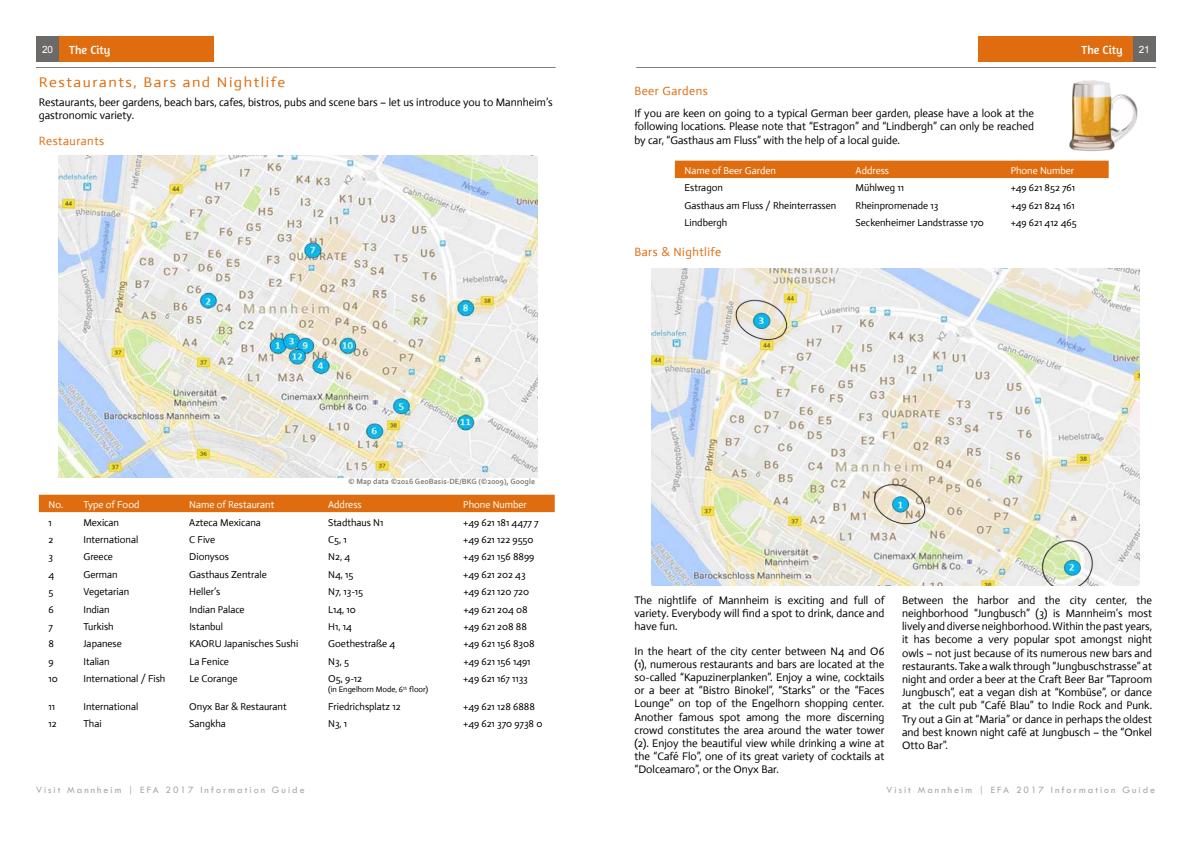
<style>
.page{position:relative;width:1191px;height:842px;background:#fff}
.page>*{position:absolute;margin:0;border:0;box-sizing:border-box;transform-origin:0 0}
.t1{font:14px "Actor";letter-spacing:.1em;color:#df6e10;scale:1.1 1}
.t2{font:12px "Amaranth";color:#fff}
.t3{font:12px "Actor";letter-spacing:.04em;color:#df6c0f}
.t4{font:12px "Actor";letter-spacing:.04em;color:#df6e10}
.t5{font:12px "Actor";letter-spacing:.04em;color:#df6d0e}
.t6{font:11px/13.2px "Actor";color:#000;text-align:justify}
.t7{font:10px "Actor";color:#000}
.t8{font:10px "Actor";color:#fff}
.t9{font:10px "Tw Cen";letter-spacing:.2em;color:#a6a7a7}
.t10{font:10px "Arial";color:#fff}
.t11{font:700 8px "Corbel";color:#7e7f71}
.t12{font:8px "Actor";color:#000}
</style>
<div class="page">
<div style="left:1132px;top:36px;width:23px;height:25px;background:#6c6a68"></div>
<div style="left:36px;top:36px;width:23px;height:25px;background:#6c6a68"></div>
<div style="left:978px;top:36px;width:154px;height:25px;background:#df6d0f"></div>
<div style="left:59px;top:36px;width:154px;height:25px;background:#df6d10"></div>
<hr style="left:636px;top:67px;width:519px;height:1px;background:#7e7f71">
<hr style="left:36px;top:67px;width:519px;height:1px;background:#7e7f71">
<img style="left:59px;top:155px;width:479px;height:322px">
<div style="left:39px;top:495px;width:516px;height:17px;background:#df6d0f"></div>
<div style="left:675px;top:161px;width:433px;height:17px;background:#df6d0f"></div>
<img style="left:1069px;top:80px;width:69px;height:72px">
<img style="left:651px;top:269px;width:488px;height:316px">
<p class="t10" style="left:42px;top:43px;width:13px">20</p>
<p class="t2" style="left:69px;top:43px;width:43px">The City</p>
<p class="t2" style="left:1081px;top:43px;width:43px">The City</p>
<p class="t10" style="left:1138px;top:43px;width:13px">21</p>
<p class="t1" style="left:39px;top:74px;width:226px">Restaurants, Bars and Nightlife</p>
<p class="t6" style="left:39px;top:95px;width:515px">Restaurants, beer gardens, beach bars, cafes, bistros, pubs and scene bars – let us introduce you to Mannheim’s gastronomic variety.</p>
<p class="t4" style="left:39px;top:134px;width:67px">Restaurants</p>
<p class="t5" style="left:634px;top:84px;width:75px">Beer Gardens</p>
<p class="t6" style="left:634px;top:107px;width:401px">If you are keen on going to a typical German beer garden, please have a look at the following locations. Please note that “Estragon” and “Lindbergh” can only be reached by car, “Gasthaus am Fluss” with the help of a local guide.</p>
<p class="t8" style="left:684px;top:165px;width:93px">Name of Beer Garden</p>
<p class="t8" style="left:855px;top:165px;width:35px">Address</p>
<p class="t8" style="left:1010px;top:165px;width:65px">Phone Number</p>
<p class="t7" style="left:684px;top:182px;width:40px">Estragon</p>
<p class="t7" style="left:855px;top:182px;width:50px">Mühlweg 11</p>
<p class="t7" style="left:1010px;top:182px;width:66px">+49 621 852 761</p>
<p class="t7" style="left:684px;top:199px;width:153px">Gasthaus am Fluss / Rheinterrassen</p>
<p class="t7" style="left:855px;top:199px;width:84px">Rheinpromenade 13</p>
<p class="t7" style="left:1010px;top:199px;width:66px">+49 621 824 161</p>
<p class="t7" style="left:684px;top:217px;width:44px">Lindbergh</p>
<p class="t7" style="left:855px;top:217px;width:130px">Seckenheimer Landstrasse 170</p>
<p class="t7" style="left:1010px;top:217px;width:68px">+49 621 412 465</p>
<p class="t3" style="left:634px;top:244px;width:88px">Bars &amp; Nightlife</p>
<p class="t11" style="left:348px;top:477px;width:188px">© Map data ©2016 GeoBasis-DE/BKG (©2009), Google</p>
<p class="t8" style="left:49px;top:499px;width:92px">No. Type of Food</p>
<p class="t8" style="left:189px;top:499px;width:87px">Name of Restaurant</p>
<p class="t8" style="left:328px;top:499px;width:35px">Address</p>
<p class="t8" style="left:463px;top:499px;width:65px">Phone Number</p>
<p class="t7" style="left:49px;top:516px;width:5px">1</p>
<p class="t7" style="left:83px;top:516px;width:37px">Mexican</p>
<p class="t7" style="left:189px;top:516px;width:73px">Azteca Mexicana</p>
<p class="t7" style="left:328px;top:516px;width:57px">Stadthaus N1</p>
<p class="t7" style="left:463px;top:516px;width:77px">+49 621 181 4477 7</p>
<p class="t7" style="left:49px;top:533px;width:6px">2</p>
<p class="t7" style="left:83px;top:533px;width:56px">International</p>
<p class="t7" style="left:189px;top:533px;width:27px">C Five</p>
<p class="t7" style="left:328px;top:533px;width:20px">C5, 1</p>
<p class="t7" style="left:463px;top:533px;width:72px">+49 621 122 9550</p>
<p class="t7" style="left:49px;top:551px;width:6px">3</p>
<p class="t7" style="left:83px;top:551px;width:31px">Greece</p>
<p class="t7" style="left:189px;top:551px;width:41px">Dionysos</p>
<p class="t7" style="left:328px;top:551px;width:23px">N2, 4</p>
<p class="t7" style="left:463px;top:551px;width:72px">+49 621 156 8899</p>
<p class="t7" style="left:49px;top:568px;width:7px">4</p>
<p class="t7" style="left:83px;top:568px;width:36px">German</p>
<p class="t7" style="left:189px;top:568px;width:79px">Gasthaus Zentrale</p>
<p class="t7" style="left:328px;top:568px;width:27px">N4, 15</p>
<p class="t7" style="left:463px;top:568px;width:64px">+49 621 202 43</p>
<p class="t7" style="left:49px;top:586px;width:6px">5</p>
<p class="t7" style="left:83px;top:586px;width:47px">Vegetarian</p>
<p class="t7" style="left:189px;top:586px;width:32px">Heller’s</p>
<p class="t7" style="left:328px;top:586px;width:36px">N7, 13-15</p>
<p class="t7" style="left:463px;top:586px;width:67px">+49 621 120 720</p>
<p class="t7" style="left:49px;top:603px;width:7px">6</p>
<p class="t7" style="left:83px;top:603px;width:28px">Indian</p>
<p class="t7" style="left:189px;top:603px;width:57px">Indian Palace</p>
<p class="t7" style="left:328px;top:603px;width:29px">L14, 10</p>
<p class="t7" style="left:463px;top:603px;width:66px">+49 621 204 08</p>
<p class="t7" style="left:49px;top:621px;width:6px">7</p>
<p class="t7" style="left:83px;top:621px;width:32px">Turkish</p>
<p class="t7" style="left:189px;top:621px;width:35px">Istanbul</p>
<p class="t7" style="left:328px;top:621px;width:25px">H1, 14</p>
<p class="t7" style="left:463px;top:621px;width:65px">+49 621 208 88</p>
<p class="t7" style="left:49px;top:638px;width:7px">8</p>
<p class="t7" style="left:83px;top:638px;width:40px">Japanese</p>
<p class="t7" style="left:189px;top:638px;width:110px">KAORU Japanisches Sushi</p>
<p class="t7" style="left:328px;top:638px;width:69px">Goethestraße 4</p>
<p class="t7" style="left:463px;top:638px;width:73px">+49 621 156 8308</p>
<p class="t7" style="left:49px;top:655px;width:7px">9</p>
<p class="t7" style="left:83px;top:655px;width:28px">Italian</p>
<p class="t7" style="left:189px;top:655px;width:41px">La Fenice</p>
<p class="t7" style="left:328px;top:655px;width:22px">N3, 5</p>
<p class="t7" style="left:463px;top:655px;width:69px">+49 621 156 1491</p>
<p class="t7" style="left:49px;top:673px;width:11px">10</p>
<p class="t7" style="left:83px;top:673px;width:83px">International / Fish</p>
<p class="t7" style="left:189px;top:673px;width:50px">Le Corange</p>
<p class="t7" style="left:328px;top:673px;width:35px">O5, 9-12</p>
<p class="t12" style="left:328px;top:685px;width:102px">(in Engelhorn Mode, 6<sup>th</sup> floor)</p>
<p class="t7" style="left:463px;top:673px;width:66px">+49 621 167 1133</p>
<p class="t7" style="left:49px;top:700px;width:8px">11</p>
<p class="t7" style="left:83px;top:700px;width:56px">International</p>
<p class="t7" style="left:189px;top:700px;width:99px">Onyx Bar &amp; Restaurant</p>
<p class="t7" style="left:328px;top:700px;width:74px">Friedrichsplatz 12</p>
<p class="t7" style="left:463px;top:700px;width:73px">+49 621 128 6888</p>
<p class="t7" style="left:49px;top:718px;width:10px">12</p>
<p class="t7" style="left:83px;top:718px;width:20px">Thai</p>
<p class="t7" style="left:189px;top:718px;width:38px">Sangkha</p>
<p class="t7" style="left:328px;top:718px;width:21px">N3, 1</p>
<p class="t7" style="left:463px;top:718px;width:81px">+49 621 370 9738 0</p>
<p class="t6" style="left:634px;top:593px;width:251px">The nightlife of Mannheim is exciting and full of variety. Everybody will find a spot to drink, dance and have fun.</p>
<p class="t6" style="left:634px;top:644px;width:251px">In the heart of the city center between N4 and O6 (1), numerous restaurants and bars are located at the so-called “Kapuzinerplanken”. Enjoy a wine, cocktails or a beer at “Bistro Binokel”, “Starks” or the “Faces Lounge” on top of the Engelhorn shopping center.<br>Another famous spot among the more discerning crowd constitutes the area around the water tower (2). Enjoy the beautiful view while drinking a wine at the “Café Flo”, one of its great variety of cocktails at “Dolceamaro”, or the Onyx Bar.</p>
<p class="t6" style="left:902px;top:593px;width:251px">Between the harbor and the city center, the neighborhood “Jungbusch” (3) is Mannheim’s most lively and diverse neighborhood. Within the past years, it has become a very popular spot amongst night owls – not just because of its numerous new bars and restaurants. Take a walk through “Jungbuschstrasse” at night and order a beer at the Craft Beer Bar “Taproom Jungbusch”, eat a vegan dish at “Kombüse”, or dance at the cult pub “Café Blau” to Indie Rock and Punk.<br>Try out a Gin at “Maria” or dance in perhaps the oldest and best known night café at Jungbusch – the “Onkel Otto Bar”.</p>
<p class="t9" style="left:36px;top:783px;width:270px">Visit Mannheim | EFA 2017 Information Guide</p>
<p class="t9" style="left:886px;top:783px;width:270px">Visit Mannheim | EFA 2017 Information Guide</p>
</div>
